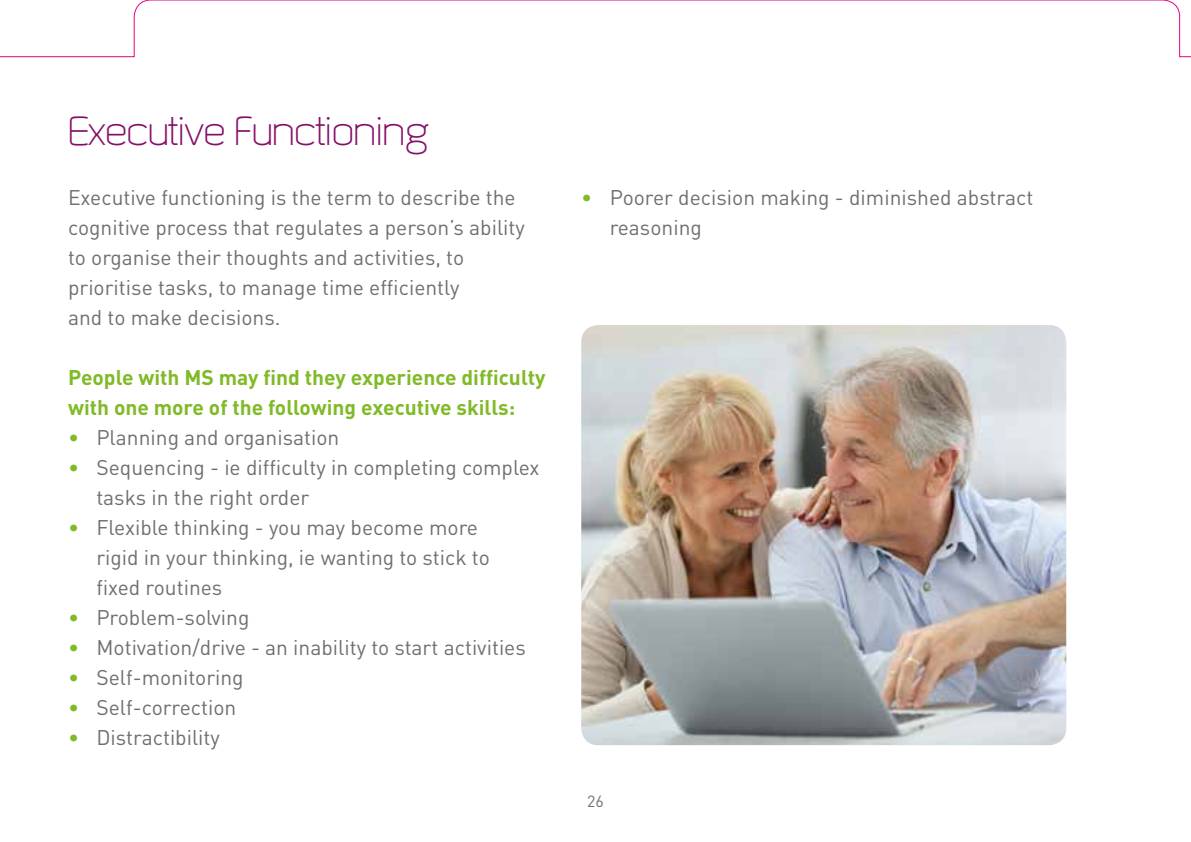
<style>
.page{position:relative;width:1191px;height:842px;background:#fff}
.page>*{position:absolute;margin:0;border:0;box-sizing:border-box;transform-origin:0 0}
.t1{font:300 40px "Quizma";color:#850f66}
.t2{font:21px/30px "DIN Pro";color:#706f6f}
.t3{font:700 21px/30px "DIN Pro";color:#80ba27}
.t4{font:16px "DIN Pro";color:#706f6f}
.s1{color:#80ba27}
</style>
<div class="page">
<img style="left:581px;top:325px;width:485px;height:420px">
<svg style="left:0;top:0;width:1191px;height:58px"></svg>
<h1 class="t1" style="left:68px;top:108px;width:362px">Executive Functioning</h1>
<p class="t2" style="left:68px;top:182px;width:458px">Executive functioning is the term to describe the cognitive process that regulates a person’s ability to organise their thoughts and activities, to prioritise tasks, to manage time efficiently<br>and to make decisions.</p>
<p class="t3" style="left:68px;top:362px;width:479px">People with MS may find they experience difficulty with one more of the following executive skills:</p>
<p class="t2" style="left:68px;top:422px;width:273px"><span class="s1">•</span> Planning and organisation</p>
<p class="t2" style="left:96px;top:452px;width:445px;text-indent:-28px"><span class="s1">•</span> Sequencing - ie difficulty in completing complex tasks in the right order</p>
<p class="t2" style="left:96px;top:512px;width:395px;text-indent:-28px"><span class="s1">•</span> Flexible thinking - you may become more rigid in your thinking, ie wanting to stick to fixed routines</p>
<p class="t2" style="left:68px;top:602px;width:183px"><span class="s1">•</span> Problem-solving</p>
<p class="t2" style="left:68px;top:632px;width:459px"><span class="s1">•</span> Motivation/drive - an inability to start activities</p>
<p class="t2" style="left:68px;top:662px;width:177px"><span class="s1">•</span> Self-monitoring</p>
<p class="t2" style="left:68px;top:692px;width:170px"><span class="s1">•</span> Self-correction</p>
<p class="t2" style="left:68px;top:722px;width:153px"><span class="s1">•</span> Distractibility</p>
<p class="t2" style="left:609px;top:182px;width:425px;text-indent:-28px"><span class="s1">•</span> Poorer decision making - diminished abstract reasoning</p>
<p class="t4" style="left:587px;top:791px;width:18px">26</p>
</div>
